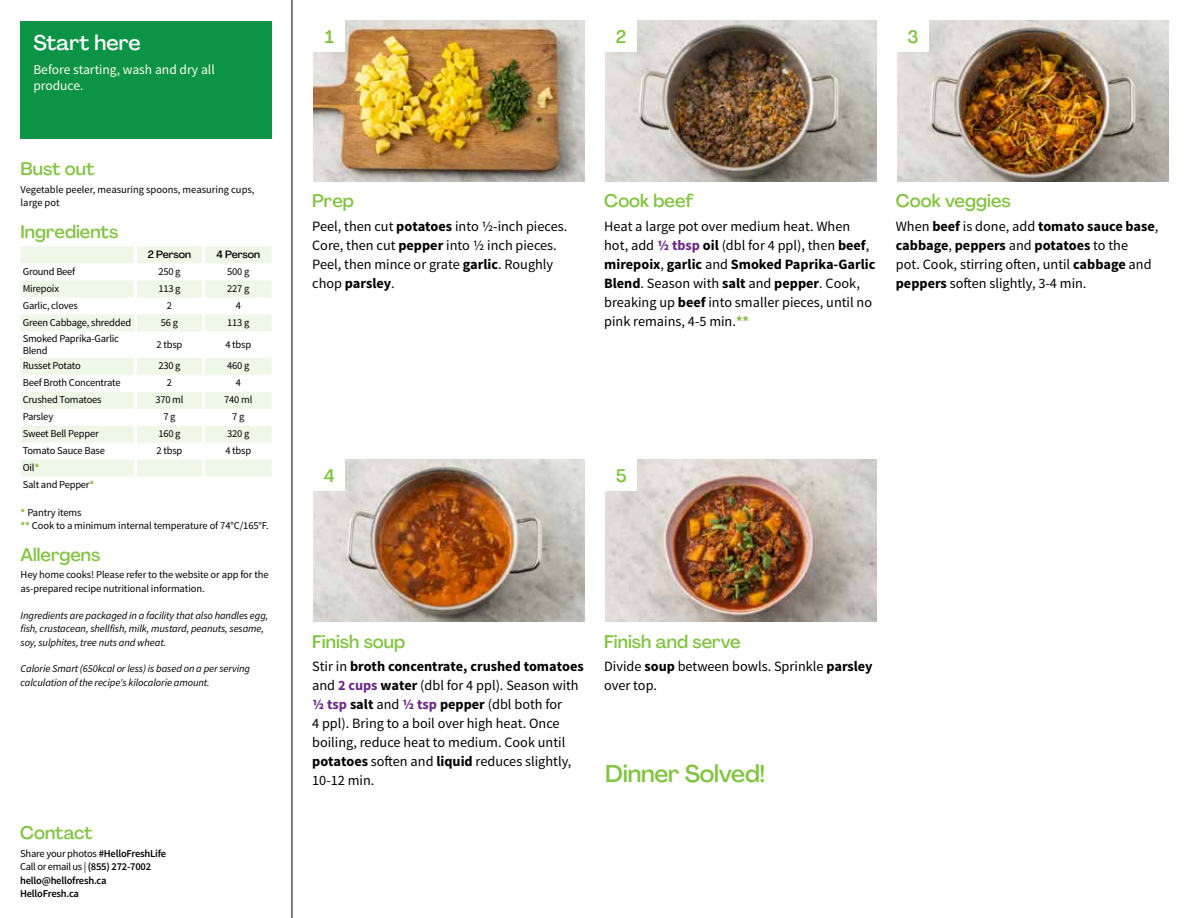
<style>
.page{position:relative;width:1188px;height:918px;background:#fff}
.page>*{position:absolute;margin:0;border:0;box-sizing:border-box;transform-origin:0 0}
.t1{font:500 24px "Agrandir";letter-spacing:-.01em;color:#82c341}
.t2{font:500 21px "Agrandir";color:#fff}
.t3{font:500 18px "Agrandir";color:#82c341}
.t4{font:14.25px/19px "Source Sans Pro";color:#000}
.t5{font:13.5px/16.2px "Source Sans Pro";color:#fffdec}
.t6{font:10.5px/13.5px "Source Sans Pro";letter-spacing:-.02em;color:#000}
.t7{font:italic 10.5px/13.5px "Source Sans Pro";letter-spacing:-.01em;color:#000}
.t8{font:600 10.5px/13.5px "Source Sans Pro";letter-spacing:-.02em;color:#000}
.t9{font:10.5px/13.5px "Source Sans Pro";color:#000}
.t10{font:500 10.5px "Agrandir";letter-spacing:-.01em;color:#000}
.s1{font-weight:700;color:#8cba42}
.s2{font-weight:400}
.s3{font-weight:700}
.s4{font-weight:700;color:#6c2888}
</style>
<div class="page">
<hr style="left:292px;top:0;width:1px;height:918px;background:#000">
<svg style="left:21px;top:246px;width:251px;height:231px;fill:#f3f9ee"></svg>
<hr style="left:134px;top:246px;width:3px;height:17px;background:#fff">
<hr style="left:202px;top:246px;width:3px;height:17px;background:#fff">
<hr style="left:134px;top:263px;width:3px;height:17px;background:#fff">
<hr style="left:202px;top:263px;width:3px;height:17px;background:#fff">
<hr style="left:134px;top:280px;width:3px;height:17px;background:#fff">
<hr style="left:202px;top:280px;width:3px;height:17px;background:#fff">
<hr style="left:134px;top:297px;width:3px;height:17px;background:#fff">
<hr style="left:202px;top:297px;width:3px;height:17px;background:#fff">
<hr style="left:134px;top:314px;width:3px;height:17px;background:#fff">
<hr style="left:202px;top:314px;width:3px;height:17px;background:#fff">
<hr style="left:134px;top:331px;width:3px;height:27px;background:#fff">
<hr style="left:202px;top:331px;width:3px;height:27px;background:#fff">
<hr style="left:134px;top:358px;width:3px;height:17px;background:#fff">
<hr style="left:202px;top:358px;width:3px;height:17px;background:#fff">
<hr style="left:134px;top:375px;width:3px;height:17px;background:#fff">
<hr style="left:202px;top:375px;width:3px;height:17px;background:#fff">
<hr style="left:134px;top:392px;width:3px;height:17px;background:#fff">
<hr style="left:202px;top:392px;width:3px;height:17px;background:#fff">
<hr style="left:134px;top:409px;width:3px;height:17px;background:#fff">
<hr style="left:202px;top:409px;width:3px;height:17px;background:#fff">
<hr style="left:134px;top:426px;width:3px;height:17px;background:#fff">
<hr style="left:202px;top:426px;width:3px;height:17px;background:#fff">
<hr style="left:134px;top:443px;width:3px;height:17px;background:#fff">
<hr style="left:202px;top:443px;width:3px;height:17px;background:#fff">
<hr style="left:134px;top:460px;width:3px;height:17px;background:#fff">
<hr style="left:202px;top:460px;width:3px;height:17px;background:#fff">
<div style="left:21px;top:21px;width:251px;height:117px;background:#0b9446"></div>
<img style="left:313px;top:459px;width:272px;height:162px">
<div style="left:313px;top:459px;width:32px;height:32px;background:#fff"></div>
<img style="left:605px;top:459px;width:272px;height:162px">
<div style="left:605px;top:459px;width:32px;height:32px;background:#fff"></div>
<img style="left:313px;top:20px;width:272px;height:161px">
<div style="left:313px;top:20px;width:32px;height:32px;background:#fff"></div>
<img style="left:605px;top:20px;width:272px;height:161px">
<div style="left:605px;top:20px;width:32px;height:32px;background:#fff"></div>
<img style="left:897px;top:20px;width:272px;height:161px">
<div style="left:897px;top:20px;width:32px;height:32px;background:#fff"></div>
<h2 class="t2" style="left:33px;top:29px;width:109px">Start here</h2>
<p class="t5" style="left:33px;top:62px;width:183px">Before starting, wash and dry all produce.</p>
<p class="t3" style="left:21px;top:158px;width:75px">Bust out</p>
<p class="t9" style="left:21px;top:183px;width:235px">Vegetable peeler, measuring spoons, measuring cups, large pot</p>
<p class="t3" style="left:21px;top:220px;width:99px">Ingredients</p>
<p class="t10" style="left:148px;top:248px;width:45px">2 Person</p>
<p class="t10" style="left:217px;top:248px;width:45px">4 Person</p>
<p class="t6" style="left:23px;top:265px;width:54px">Ground Beef</p>
<p class="t6" style="left:158px;top:265px;width:24px">250 g</p>
<p class="t6" style="left:227px;top:265px;width:24px">500 g</p>
<p class="t6" style="left:23px;top:282px;width:38px">Mirepoix</p>
<p class="t6" style="left:158px;top:282px;width:24px">113 g</p>
<p class="t6" style="left:227px;top:282px;width:24px">227 g</p>
<p class="t6" style="left:23px;top:299px;width:57px">Garlic, cloves</p>
<p class="t6" style="left:167px;top:299px;width:7px">2</p>
<p class="t6" style="left:236px;top:299px;width:7px">4</p>
<p class="t6" style="left:23px;top:316px;width:110px">Green Cabbage, shredded</p>
<p class="t6" style="left:161px;top:316px;width:19px">56 g</p>
<p class="t6" style="left:227px;top:316px;width:24px">113 g</p>
<p class="t6" style="left:23px;top:332px;width:98px;line-height:12px">Smoked Paprika-Garlic<br>Blend</p>
<p class="t6" style="left:157px;top:338px;width:27px">2 tbsp</p>
<p class="t6" style="left:225px;top:338px;width:27px">4 tbsp</p>
<p class="t6" style="left:23px;top:359px;width:60px">Russet Potato</p>
<p class="t6" style="left:158px;top:359px;width:24px">230 g</p>
<p class="t6" style="left:227px;top:359px;width:24px">460 g</p>
<p class="t6" style="left:23px;top:376px;width:99px">Beef Broth Concentrate</p>
<p class="t6" style="left:167px;top:376px;width:7px">2</p>
<p class="t6" style="left:236px;top:376px;width:7px">4</p>
<p class="t6" style="left:23px;top:393px;width:80px">Crushed Tomatoes</p>
<p class="t6" style="left:155px;top:393px;width:30px">370 ml</p>
<p class="t6" style="left:224px;top:393px;width:30px">740 ml</p>
<p class="t6" style="left:23px;top:410px;width:32px">Parsley</p>
<p class="t6" style="left:163px;top:410px;width:14px">7 g</p>
<p class="t6" style="left:232px;top:410px;width:14px">7 g</p>
<p class="t6" style="left:23px;top:427px;width:77px">Sweet Bell Pepper</p>
<p class="t6" style="left:158px;top:427px;width:24px">160 g</p>
<p class="t6" style="left:227px;top:427px;width:24px">320 g</p>
<p class="t6" style="left:23px;top:444px;width:84px">Tomato Sauce Base</p>
<p class="t6" style="left:157px;top:444px;width:27px">2 tbsp</p>
<p class="t6" style="left:225px;top:444px;width:27px">4 tbsp</p>
<p class="t6" style="left:23px;top:459px;width:73px;line-height:17px">Oil<span class="s1">*<br></span>Salt and Pepper<span class="s1">*</span></p>
<p class="t6" style="left:21px;top:506px;width:250px"><span class="s1">*</span> Pantry items<br><span class="s1">**</span> Cook to a minimum internal temperature of 74°C/165°F.</p>
<p class="t3" style="left:21px;top:543px;width:81px">Allergens</p>
<p class="t6" style="left:21px;top:568px;width:250px">Hey home cooks! Please refer to the website or app for the as-prepared recipe nutritional information.</p>
<p class="t7" style="left:21px;top:608px;width:249px">Ingredients are packaged in a facility that also handles egg, fish, crustacean, shellfish, milk, mustard, peanuts, sesame, soy, sulphites, tree nuts and wheat.</p>
<p class="t7" style="left:21px;top:662px;width:231px">Calorie Smart (650kcal or less) is based on a per serving calculation of the recipe's kilocalorie amount.</p>
<p class="t3" style="left:20px;top:822px;width:74px">Contact</p>
<p class="t8" style="left:20px;top:847px;width:147px"><span class="s2">Share your photos</span> #HelloFreshLife<br><span class="s2">Call or email us |</span> (855) 272-7002 hello@hellofresh.ca<br>HelloFresh.ca</p>
<p class="t3" style="left:325px;top:26px;width:11px">1</p>
<p class="t3" style="left:616px;top:25px;width:12px">2</p>
<p class="t3" style="left:908px;top:25px;width:13px">3</p>
<p class="t3" style="left:312px;top:190px;width:43px">Prep</p>
<p class="t4" style="left:312px;top:217px;width:257px">Peel, then cut <span class="s3">potatoes</span> into 1/2-inch pieces.<br>Core, then cut <span class="s3">pepper</span> into 1/2 inch pieces.<br>Peel, then mince or grate <span class="s3">garlic</span>. Roughly chop <span class="s3">parsley</span>.</p>
<p class="t3" style="left:604px;top:190px;width:91px">Cook beef</p>
<p class="t4" style="left:604px;top:217px;width:273px">Heat a large pot over medium heat. When hot, add <span class="s4">1/2 tbsp</span> <span class="s3">oil</span> (dbl for 4 ppl), then <span class="s3">beef</span>, <span class="s3">mirepoix</span>, <span class="s3">garlic</span> and <span class="s3">Smoked Paprika-Garlic Blend</span>. Season with <span class="s3">salt</span> and <span class="s3">pepper</span>. Cook, breaking up <span class="s3">beef</span> into smaller pieces, until no pink remains, 4-5 min.<span class="s1">**</span></p>
<p class="t3" style="left:896px;top:190px;width:116px">Cook veggies</p>
<p class="t4" style="left:896px;top:217px;width:264px">When <span class="s3">beef</span> is done, add <span class="s3">tomato sauce base</span>, <span class="s3">cabbage</span>, <span class="s3">peppers</span> and <span class="s3">potatoes</span> to the<br>pot. Cook, stirring often, until <span class="s3">cabbage</span> and <span class="s3">peppers</span> soften slightly, 3-4 min.</p>
<p class="t3" style="left:324px;top:465px;width:12px">4</p>
<p class="t3" style="left:616px;top:465px;width:12px">5</p>
<p class="t3" style="left:312px;top:630px;width:94px">Finish soup</p>
<p class="t4" style="left:312px;top:657px;width:273px">Stir in <span class="s3">broth concentrate, crushed tomatoes </span>and <span class="s4">2 cups</span> <span class="s3">water</span> (dbl for 4 ppl). Season with <span class="s4">1/2 tsp</span> <span class="s3">salt</span> and <span class="s4">1/2 tsp</span> <span class="s3">pepper</span> (dbl both for<br>4 ppl). Bring to a boil over high heat. Once boiling, reduce heat to medium. Cook until <span class="s3">potatoes</span> soften and <span class="s3">liquid</span> reduces slightly, 10-12 min.</p>
<p class="t3" style="left:604px;top:630px;width:138px">Finish and serve</p>
<p class="t4" style="left:604px;top:657px;width:270px">Divide <span class="s3">soup</span> between bowls. Sprinkle <span class="s3">parsley </span>over top.</p>
<h1 class="t1" style="left:605px;top:759px;width:162px">Dinner Solved!</h1>
</div>
